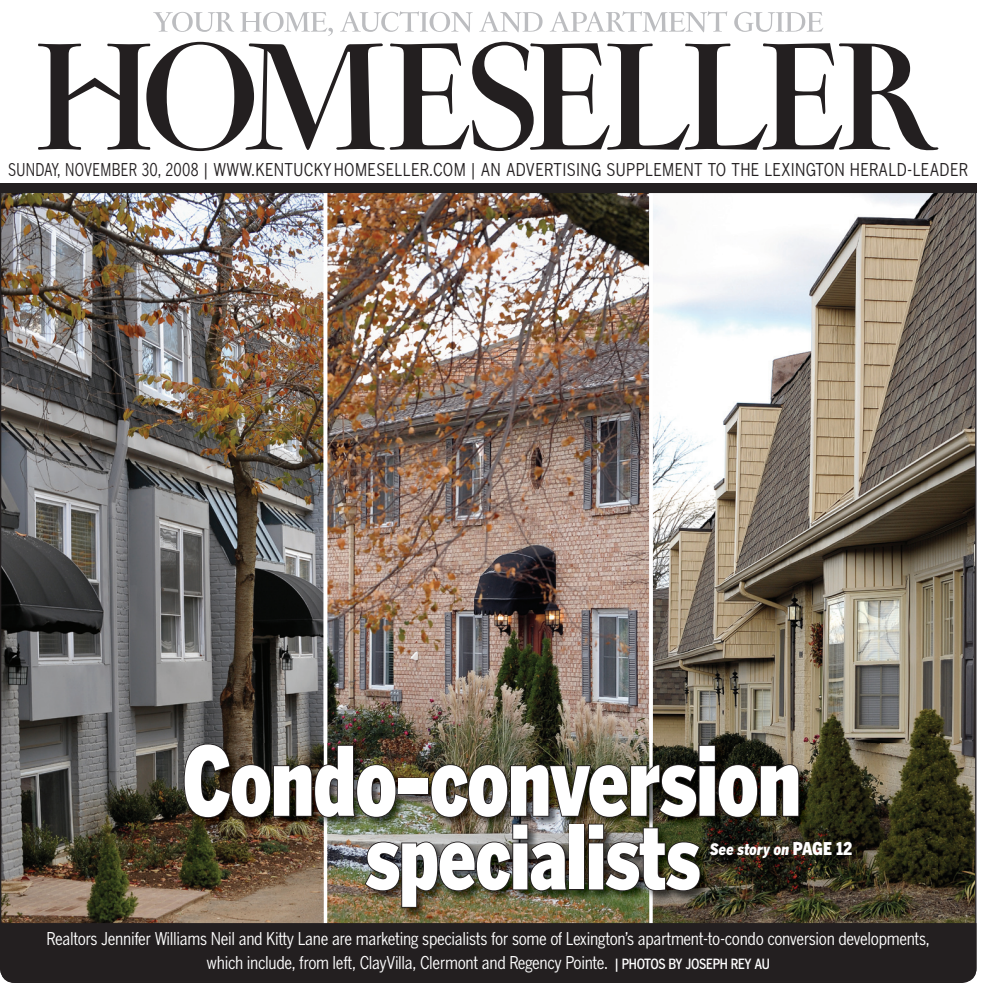
<style>
.page{position:relative;width:987px;height:990px;background:#fff}
.page>*{position:absolute;margin:0;border:0;box-sizing:border-box;transform-origin:0 0}
.t1{font:900 94.5px "Benton Gothic Cond";letter-spacing:-.02em;color:#fff;scale:.9 1}
.t2{font:900 87.5px "Benton Gothic Cond";letter-spacing:-.02em;color:#fff;scale:.9 1}
.t3{font:17.5px/23.6px "Benton Gothic Cond";letter-spacing:-.02em;color:#fff;text-align:center}
.t4{font:17.5px "Benton Gothic Cond";letter-spacing:.02em;color:#231f20;scale:.9 1}
.t5{font:italic 900 15.75px "Benton Gothic Cond";color:#fff}
.s1{font-style:normal;font-size:17.5px}
.s2{font-weight:500;font-size:14px}
</style>
<div class="page">
<svg style="left:472px;top:42px;width:467px;height:110px"></svg>
<svg style="left:38px;top:42px;width:432px;height:109px"></svg>
<svg style="left:153px;top:11px;width:670px;height:25px"></svg>
<div style="left:0;top:183px;width:976px;height:10px;background:#231f20"></div>
<img style="left:0;top:190px;width:977px;height:793px">
<div style="left:0;top:921px;width:977px;height:61px;background:#231f20"></div>
<p class="t4" style="left:8px;top:159px;width:1068px">SUNDAY, NOVEMBER 30, 2008 | WWW.KENTUCKYHOMESELLER.COM | AN ADVERTISING SUPPLEMENT TO THE LEXINGTON HERALD-LEADER</p>
<p class="t1" style="left:182px;top:720px;width:690px">Condo-conversion</p>
<p class="t2" style="left:365px;top:800px;width:375px">specialists</p>
<p class="t5" style="left:710px;top:839px;width:144px">See story on <span class="s1">PAGE 12</span></p>
<p class="t3" style="left:47px;top:926px;width:885px">Realtors Jennifer Williams Neil and Kitty Lane are marketing specialists for some of Lexington’s apartment-to-condo conversion developments, which include, from left, ClayVilla, Clermont and Regency Pointe. <span class="s2">| PHOTOS BY JOSEPH REY AU</span></p>
</div>
